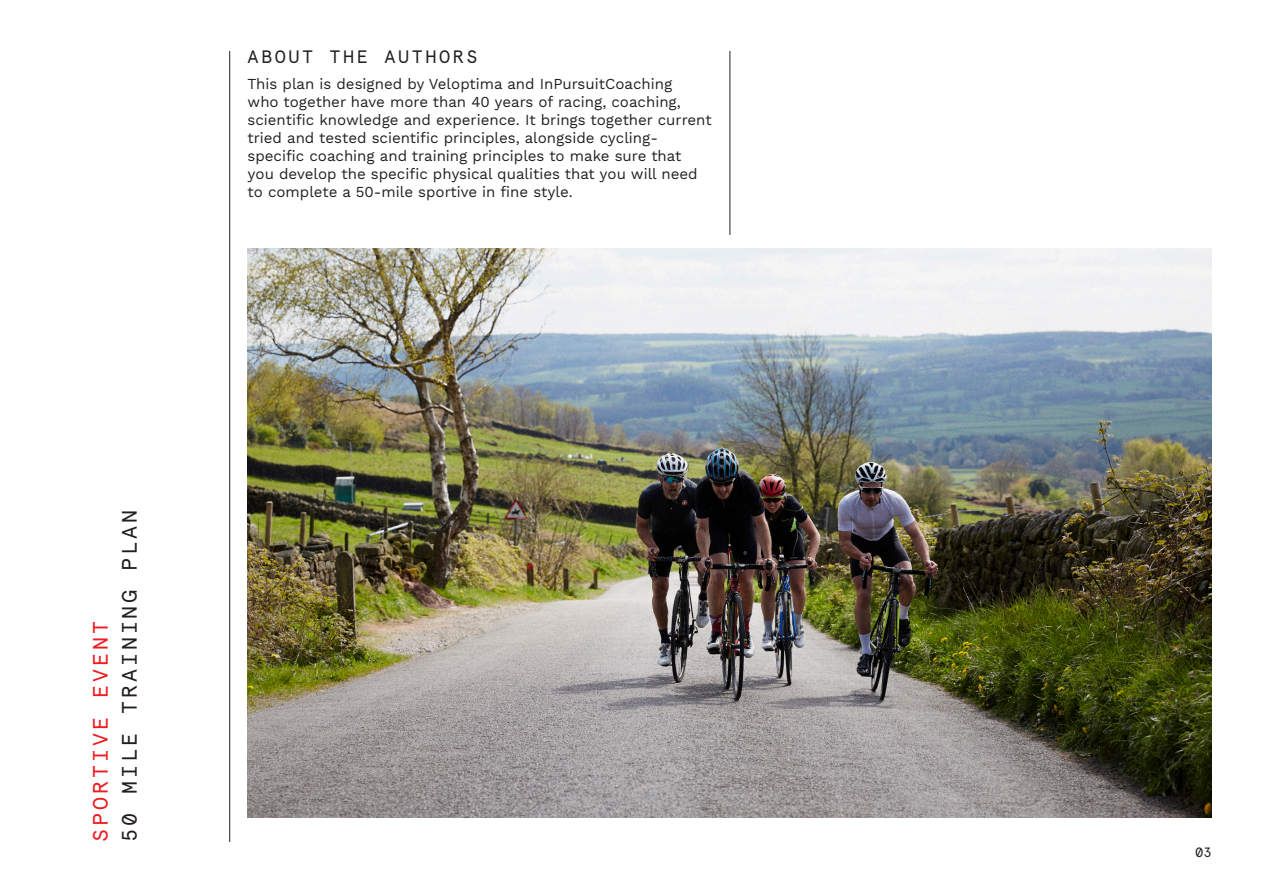
<style>
.page{position:relative;width:1263px;height:893px;background:#fff}
.page>*{position:absolute;margin:0;border:0;box-sizing:border-box;transform-origin:0 0}
.t1{font:21px "Apercu Pro Mono";letter-spacing:.14em;color:#231f20}
.t2{font:21px "Apercu Pro Mono";letter-spacing:.14em;color:#ee1d23}
.H2__e_g__1_1{font:18px "Apercu Pro Mono";letter-spacing:.14em;color:#231f20}
.Main_text{font:15px/18px "Work Sans";color:#231f20}
.t3{font:13.5px "Apercu Pro Mono";color:#231f20}
</style>
<div class="page">
<hr style="left:229px;top:51px;width:1px;height:791px;background:#231f20">
<hr style="left:730px;top:51px;width:1px;height:184px;background:#231f20">
<img style="left:247px;top:249px;width:965px;height:569px">
<p class="H2__e_g__1_1" style="left:247px;top:44px;width:232px">ABOUT THE AUTHORS</p>
<p class="Main_text" style="left:247px;top:75px;width:466px">This plan is designed by Veloptima and InPursuitCoaching<br>who together have more than 40 years of racing, coaching, scientific knowledge and experience. It brings together current tried and tested scientific principles, alongside cycling&shy;specific coaching and training principles to make sure that<br>you develop the specific physical qualities that you will need to complete a 50-mile sportive in fine style.</p>
<h1 class="t2" style="left:85px;top:842px;width:222px;rotate:-90deg">SPORTIVE EVENT</h1>
<h1 class="t1" style="left:114px;top:842px;width:334px;rotate:-90deg">50 MILE TRAINING PLAN</h1>
<p class="t3" style="left:1195px;top:842px;width:18px">03</p>
</div>
